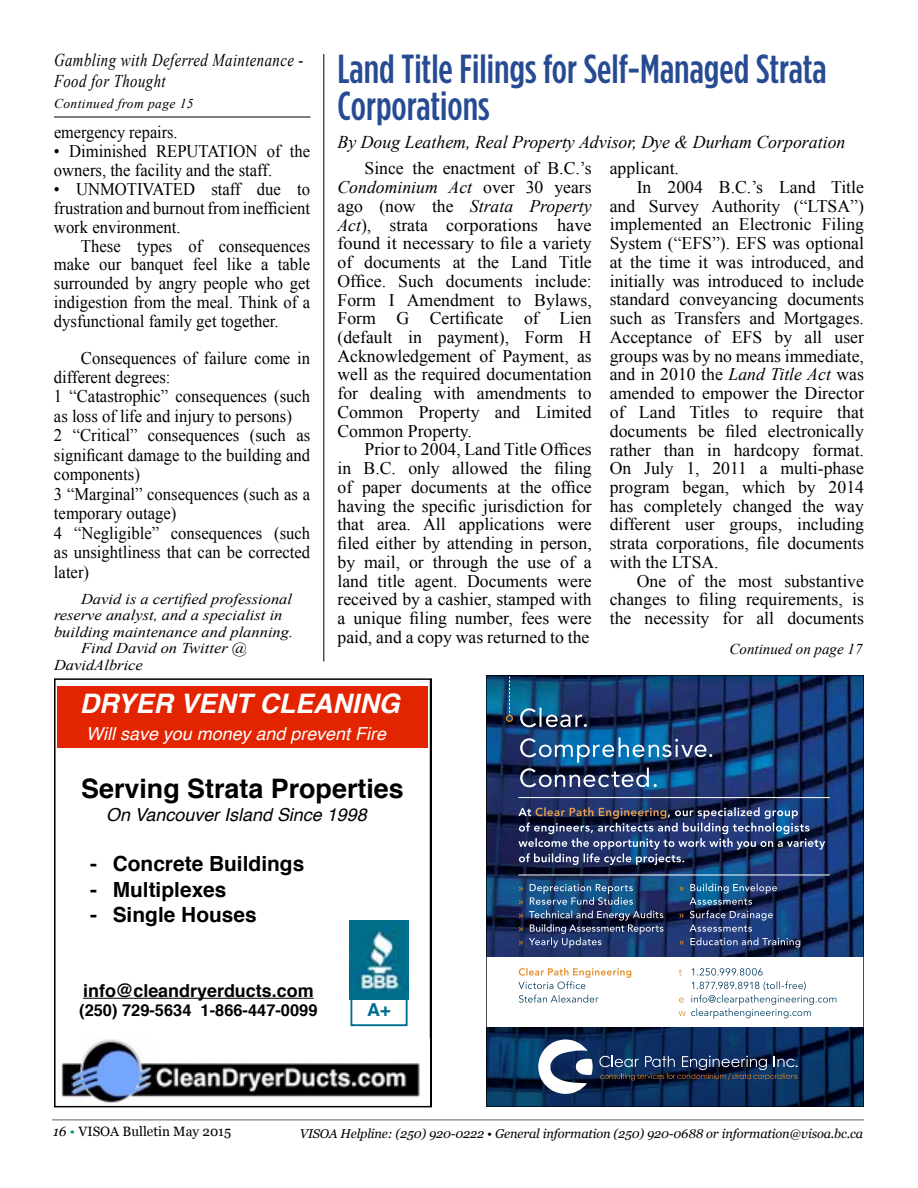
<style>
.page{position:relative;width:918px;height:1188px;background:#fff}
.page>*{position:absolute;margin:0;border:0;box-sizing:border-box;transform-origin:0 0}
.t1{font:500 40.5px/37.5px "Gotham Condensed";color:#264b92}
.t2{font:700 26.85px "Helvetica";color:#000}
.t3{font:italic 700 26.85px "Helvetica";color:#fff}
.t4{font:700 20.85px "Helvetica";color:#000}
.t5{font:italic 18px "Times New Roman";color:#000}
.t6{font:italic 18px/20.7px "Times New Roman";letter-spacing:.03em;color:#000;scale:.82 1}
.t7{font:italic 17.85px "Helvetica";color:#fff}
.t8{font:italic 17.85px "Helvetica";color:#000}
.t9{font:700 17.85px "Helvetica";color:#000}
.t10{font:700 17.85px "Helvetica";color:#006d8f}
.t11{font:17.7px/18.8px "Times New Roman";color:#000;text-align:justify}
.t12{font:17.7px/19.5px "Times New Roman";color:#000;scale:.94 1}
.t13{font:17.7px "Times New Roman";color:#000;scale:.92 1}
.t14{font:700 16.35px "Helvetica";color:#000}
.t15{font:italic 15px "Times New Roman";color:#000;scale:1.1 1}
.t16{font:italic 15px "Times New Roman";color:#000}
.t17{font:13.5px "Georgia";color:#000}
.t18{font:italic 13.5px "Times New Roman";letter-spacing:.03em;color:#000}
.t19{font:italic 12.75px "Georgia";letter-spacing:-.01em;color:#000}
.s1{font-style:italic}
.s2{color:#00aa4f}
</style>
<div class="page">
<hr style="left:52px;top:1120px;width:812px;height:1px;background:#616264">
<img style="left:60px;top:1039px;width:360px;height:65px">
<div style="left:57px;top:686px;width:371px;height:62px;background:#e32400"></div>
<img style="left:350px;top:921px;width:58px;height:76px">
<hr style="left:83px;top:998px;width:231px;height:1px;background:#000">
<div style="left:350px;top:997px;width:58px;height:29px;border:2px solid #006d8f"></div>
<div style="left:54px;top:678px;width:378px;height:429px;border:2px solid #000"></div>
<svg style="left:488px;top:677px;width:374px;height:428px;background:#133365"></svg>
<img style="left:520px;top:738px;width:192px;height:49px">
<svg style="left:520px;top:708px;width:67px;height:19px"></svg>
<svg style="left:507px;top:677px;width:5px;height:43px"></svg>
<div style="left:506px;top:715px;width:7px;height:7px;border:1px solid #e68c26;border-radius:50%"></div>
<img style="left:599px;top:1056px;width:199px;height:24px">
<svg style="left:538px;top:1040px;width:55px;height:54px"></svg>
<img style="left:518px;top:807px;width:307px;height:58px">
<svg style="left:690px;top:938px;width:110px;height:10px"></svg>
<svg style="left:679px;top:941px;width:5px;height:4px"></svg>
<svg style="left:679px;top:914px;width:5px;height:4px"></svg>
<img style="left:690px;top:884px;width:87px;height:48px">
<svg style="left:679px;top:887px;width:5px;height:4px"></svg>
<svg style="left:519px;top:941px;width:4px;height:4px"></svg>
<svg style="left:519px;top:927px;width:4px;height:4px"></svg>
<img style="left:529px;top:911px;width:134px;height:37px">
<svg style="left:519px;top:914px;width:4px;height:4px"></svg>
<svg style="left:519px;top:900px;width:4px;height:4px"></svg>
<svg style="left:530px;top:884px;width:103px;height:21px;background:#42709b"></svg>
<svg style="left:519px;top:887px;width:4px;height:4px"></svg>
<hr style="left:518px;top:797px;width:312px;height:1px;background:#fff">
<hr style="left:518px;top:875px;width:312px;height:1px;background:#fff">
<div style="left:486px;top:957px;width:378px;height:70px;background:#fff"></div>
<svg style="left:519px;top:995px;width:79px;height:8px"></svg>
<svg style="left:518px;top:968px;width:113px;height:21px"></svg>
<svg style="left:679px;top:968px;width:157px;height:51px"></svg>
<hr style="left:54px;top:117px;width:256px;height:1px;background:#000">
<hr style="left:324px;top:54px;width:1px;height:607px;background:#000">
<p class="t6" style="left:54px;top:50px;width:306px">Gambling with Deferred Maintenance -<br>Food for Thought</p>
<p class="t18" style="left:54px;top:94px;width:141px">Continued from page 15</p>
<p class="t13" style="left:54px;top:120px;width:136px">emergency repairs.</p>
<p class="t12" style="left:54px;top:141px;width:274px;line-height:18.8px">• Diminished REPUTATION of the owners, the facility and the staff.</p>
<p class="t12" style="left:54px;top:180px;width:274px;line-height:18.8px;text-align:justify">• UNMOTIVATED staff due to frustration and burnout from inefficient work environment.</p>
<p class="t12" style="left:54px;top:236px;width:274px;line-height:18.8px;text-align:justify;text-indent:27px">These types of consequences make our banquet feel like a table surrounded by angry people who get indigestion from the meal. Think of a dysfunctional family get together.</p>
<p class="t12" style="left:54px;top:348px;width:274px;text-indent:27px">Consequences of failure come in different degrees:<br>1 “Catastrophic” consequences (such as loss of life and injury to persons)<br>2 “Critical” consequences (such as significant damage to the building and components)<br>3 “Marginal” consequences (such as a temporary outage)<br>4 “Negligible” consequences (such as unsightliness that can be corrected later)</p>
<p class="t15" style="left:81px;top:588px;width:193px">David is a certified professional</p>
<p class="t15" style="left:54px;top:605px;width:209px">reserve analyst, and a specialist in</p>
<p class="t15" style="left:54px;top:621px;width:219px">building maintenance and planning.</p>
<p class="t15" style="left:81px;top:638px;width:153px">Find David on Twitter @</p>
<p class="t15" style="left:54px;top:654px;width:82px">DavidAlbrice</p>
<h1 class="t1" style="left:338px;top:49px;width:491px">Land Title Filings for Self-Managed Strata<br>Corporations</h1>
<p class="t5" style="left:338px;top:130px;width:510px">By Doug Leathem, Real Property Advisor, Dye &amp; Durham Corporation</p>
<p class="t11" style="left:337px;top:159px;width:256px;text-indent:27px">Since the enactment of B.C.’s <span class="s1">Condominium Act</span> over 30 years ago (now the <span class="s1">Strata Property Act</span>), strata corporations have found it necessary to file a variety of documents at the Land Title Office. Such documents include:<br>Form I Amendment to Bylaws, Form G Certificate of Lien (default in payment), Form H Acknowledgement of Payment, as well as the required documentation for dealing with amendments to Common Property and Limited Common Property.</p>
<p class="t11" style="left:338px;top:440px;width:256px;text-indent:27px">Prior to 2004, Land Title Offices in B.C. only allowed the filing of paper documents at the office having the specific jurisdiction for that area. All applications were filed either by attending in person, by mail, or through the use of a land title agent. Documents were received by a cashier, stamped with a unique filing number, fees were paid, and a copy was returned to the</p>
<p class="t11" style="left:610px;top:159px;width:71px">applicant.</p>
<p class="t11" style="left:637px;top:177px;width:229px">In 2004 B.C.’s Land Title</p>
<p class="t11" style="left:610px;top:196px;width:256px">and Survey Authority (“LTSA”)</p>
<p class="t11" style="left:610px;top:215px;width:256px">implemented an Electronic Filing</p>
<p class="t11" style="left:610px;top:234px;width:256px">System (“EFS”). EFS was optional</p>
<p class="t11" style="left:610px;top:252px;width:256px">at the time it was introduced, and</p>
<p class="t11" style="left:610px;top:271px;width:256px">initially was introduced to include</p>
<p class="t11" style="left:610px;top:290px;width:256px">standard conveyancing documents</p>
<p class="t11" style="left:610px;top:309px;width:256px">such as Transfers and Mortgages.</p>
<p class="t11" style="left:610px;top:327px;width:256px">Acceptance of EFS by all user</p>
<p class="t11" style="left:610px;top:346px;width:256px">groups was by no means immediate,</p>
<p class="t11" style="left:610px;top:365px;width:256px">and in 2010 the <span class="s1">Land Title Act</span> was</p>
<p class="t11" style="left:610px;top:384px;width:256px">amended to empower the Director</p>
<p class="t11" style="left:610px;top:402px;width:256px">of Land Titles to require that</p>
<p class="t11" style="left:610px;top:421px;width:256px">documents be filed electronically</p>
<p class="t11" style="left:610px;top:440px;width:256px">rather than in hardcopy format.</p>
<p class="t11" style="left:610px;top:459px;width:256px">On July 1, 2011 a multi-phase</p>
<p class="t11" style="left:610px;top:477px;width:256px">program began, which by 2014</p>
<p class="t11" style="left:610px;top:496px;width:256px">has completely changed the way</p>
<p class="t11" style="left:610px;top:515px;width:256px">different user groups, including</p>
<p class="t11" style="left:610px;top:534px;width:256px">strata corporations, file documents</p>
<p class="t11" style="left:610px;top:552px;width:110px">with the LTSA.</p>
<p class="t11" style="left:637px;top:571px;width:229px">One of the most substantive</p>
<p class="t11" style="left:610px;top:590px;width:256px">changes to filing requirements, is</p>
<p class="t11" style="left:610px;top:609px;width:256px">the necessity for all documents</p>
<p class="t16" style="left:730px;top:639px;width:134px">Continued on page 17</p>
<h2 class="t3" style="left:80px;top:682px;width:322px">DRYER VENT CLEANING</h2>
<p class="t7" style="left:86px;top:720px;width:301px">Will save you money and prevent Fire</p>
<h2 class="t2" style="left:81px;top:767px;width:324px">Serving Strata Properties</h2>
<p class="t8" style="left:106px;top:800px;width:262px">On Vancouver Island Since 1998</p>
<p class="t4" style="left:90px;top:847px;width:216px">- Concrete Buildings</p>
<p class="t4" style="left:90px;top:873px;width:138px">- Multiplexes</p>
<p class="t4" style="left:90px;top:898px;width:168px">- Single Houses</p>
<p class="t9" style="left:83px;top:976px;width:232px">info@cleandryerducts.com</p>
<p class="t14" style="left:79px;top:997px;width:240px">(250) 729-5634 1-866-447-0099</p>
<p class="t10" style="left:367px;top:996px;width:25px">A+</p>
<p class="t17" style="left:53px;top:1121px;width:180px"><span class="s1">16</span> <span class="s2">•</span> VISOA Bulletin May 2015</p>
<p class="t19" style="left:300px;top:1124px;width:565px">VISOA Helpline: (250) 920-0222 • General information (250) 920-0688 or information@visoa.bc.ca</p>
</div>
